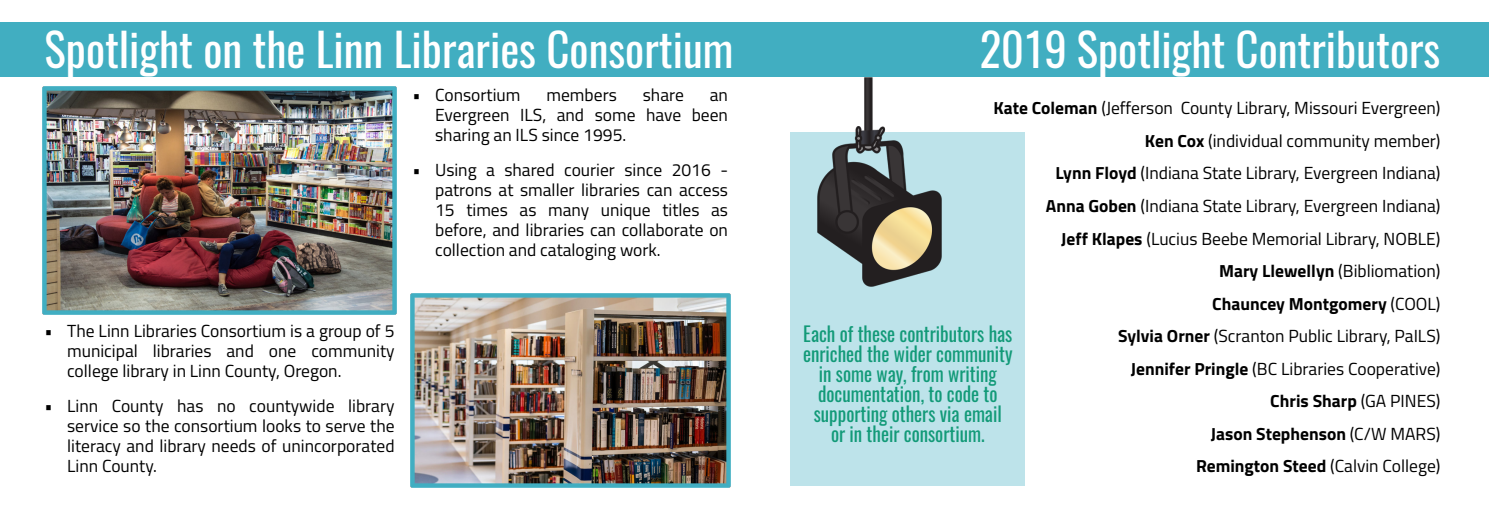
<style>
.page{position:relative;width:1489px;height:525px;background:#fff}
.page>*{position:absolute;margin:0;border:0;box-sizing:border-box;transform-origin:0 0}
.t1{font:45px "Oswald";color:#fff}
.t2{font:20px/20px "Oswald";color:#129a78;text-align:center;scale:.95 1}
.t3{font:17.5px/32.5px "Titillium";color:#000;text-align:justify}
.s1{font-weight:700}
</style>
<div class="page">
<div style="left:790px;top:132px;width:234px;height:353px;background:#bde3ea"></div>
<div style="left:0;top:22px;width:1488px;height:55px;background:#41aec1"></div>
<img style="left:817px;top:77px;width:125px;height:210px">
<img style="left:42px;top:86px;width:355px;height:228px">
<img style="left:410px;top:293px;width:320px;height:194px">
<h1 class="t1" style="left:45px;top:19px;width:690px">Spotlight on the Linn Libraries Consortium</h1>
<p class="t3" style="left:412px;top:80px;width:109px">• Consortium</p>
<p class="t3" style="left:546px;top:80px;width:72px">members</p>
<p class="t3" style="left:642px;top:80px;width:43px">share</p>
<p class="t3" style="left:435px;top:87px;width:294px;line-height:20px;text-indent:275px">an Evergreen ILS, and some have been sharing an ILS since 1995.</p>
<p class="t3" style="left:435px;top:162px;width:294px;line-height:20px;text-indent:-22px">• Using a shared courier since 2016 - patrons at smaller libraries can access 15 times as many unique titles as before, and libraries can collaborate on collection and cataloging work.</p>
<p class="t3" style="left:67px;top:322px;width:329px;line-height:20px;text-indent:-22px">• The Linn Libraries Consortium is a group of 5 municipal libraries and one community college library in Linn County, Oregon.</p>
<p class="t3" style="left:67px;top:397px;width:329px;line-height:20px;text-indent:-22px">• Linn County has no countywide library service so the consortium looks to serve the literacy and library needs of unincorporated Linn County.</p>
<h1 class="t1" style="left:979px;top:19px;width:462px">2019 Spotlight Contributors</h1>
<p class="t3" style="left:993px;top:94px;width:448px;text-align:right"><span class="s1">Kate Coleman</span> (Jefferson County Library, Missouri Evergreen)<br><span class="s1">Ken Cox</span> (individual community member)<br><span class="s1">Lynn Floyd</span> (Indiana State Library, Evergreen Indiana)<br><span class="s1">Anna Goben</span> (Indiana State Library, Evergreen Indiana)<br><span class="s1">Jeff Klapes</span> (Lucius Beebe Memorial Library, NOBLE)<br><span class="s1">Mary Llewellyn</span> (Bibliomation)<br><span class="s1">Chauncey Montgomery</span> (COOL)<br><span class="s1">Sylvia Orner</span> (Scranton Public Library, PaILS)<br><span class="s1">Jennifer Pringle</span> (BC Libraries Cooperative)<br><span class="s1">Chris Sharp</span> (GA PINES)<br><span class="s1">Jason Stephenson</span> (C/W MARS)<br><span class="s1">Remington Steed</span> (Calvin College)</p>
<p class="t2" style="left:803px;top:323px;width:222px">Each of these contributors has enriched the wider community in some way, from writing documentation, to code to supporting others via email<br>or in their consortium.</p>
</div>
